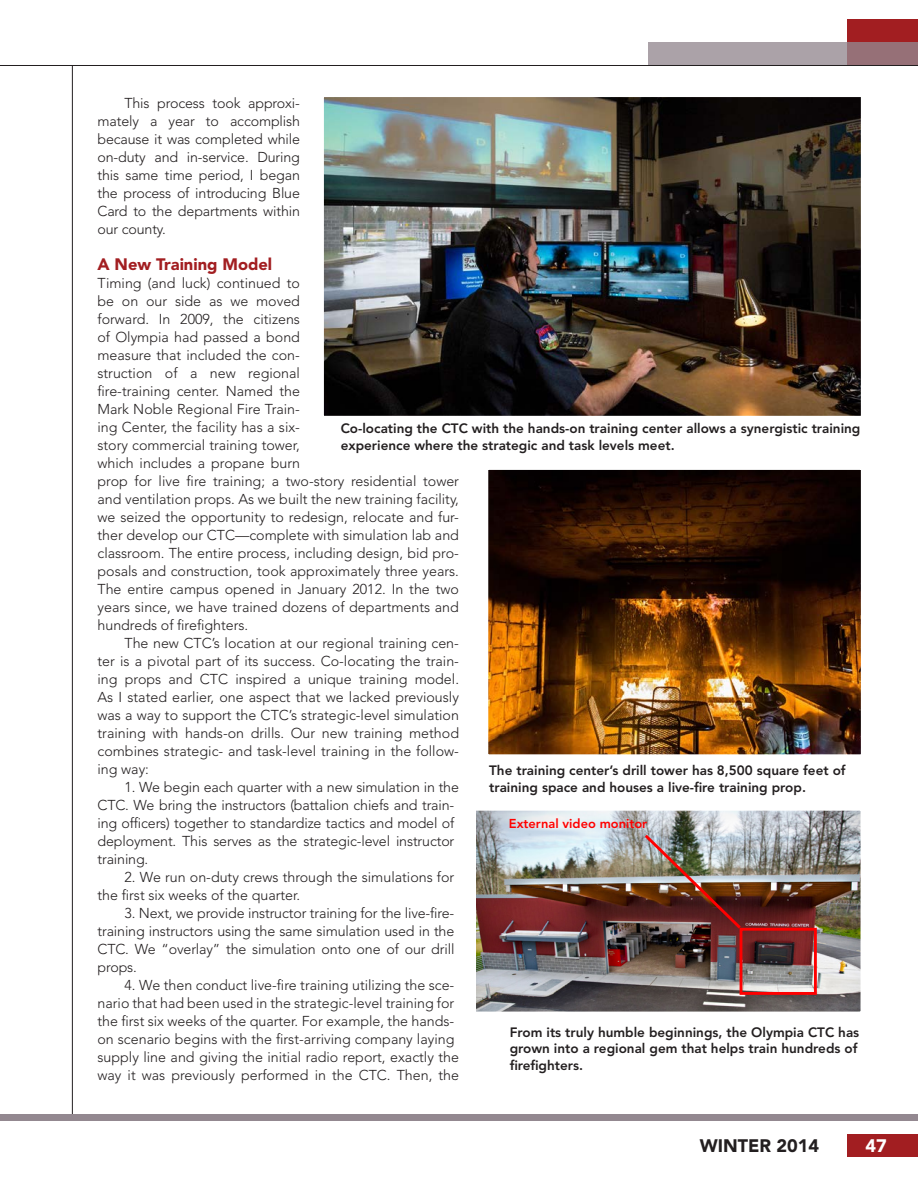
<style>
.page{position:relative;width:918px;height:1188px;background:#fff}
.page>*{position:absolute;margin:0;border:0;box-sizing:border-box;transform-origin:0 0}
.t1{font:900 18px "Avenir";color:#231f20}
.t2{font:900 18px "Avenir";color:#fff}
.Subhead_Style{font:900 16.5px "Avenir";color:#a21e21}
.Body_Copy{font:300 14.25px/18px "Avenir";color:#231f20;text-align:justify}
.No_Indent_Body_Copy{font:300 14.25px/18px "Avenir";color:#231f20}
.t3{font:800 13.5px/16.5px "Avenir";color:#231f20}
.t4{font:800 12.9px "Avenir";color:#f00}
</style>
<div class="page">
<hr style="left:72px;top:65px;width:1px;height:1053px;background:#231f20">
<div style="left:848px;top:19px;width:70px;height:46px;background:#a21e21"></div>
<svg style="left:648px;top:42px;width:270px;height:23px;background:#a5949b"></svg>
<div style="left:847px;top:1134px;width:71px;height:23px;background:#a21e21"></div>
<div style="left:0;top:1114px;width:918px;height:7px;background:#938890"></div>
<hr style="left:0;top:65px;width:918px;height:1px;background:#231f20">
<img style="left:325px;top:98px;width:535px;height:317px">
<img style="left:490px;top:471px;width:370px;height:282px">
<div style="left:478px;top:459px;width:394px;height:306px;border:11px solid #fff"></div>
<img style="left:477px;top:812px;width:383px;height:199px">
<div style="left:468px;top:803px;width:401px;height:217px;border:8px solid #fff"></div>
<div style="left:740px;top:928px;width:77px;height:67px;border:3px solid #f00"></div>
<img style="left:642px;top:832px;width:102px;height:100px">
<p class="Body_Copy" style="left:97px;top:94px;width:204px;text-indent:27px">This process took approxi&shy;mately a year to accomplish because it was completed while on-duty and in-service. During this same time period, I began the process of introducing Blue Card to the departments within our county.</p>
<p class="Subhead_Style" style="left:98px;top:254px;width:176px">A New Training Model</p>
<p class="No_Indent_Body_Copy" style="left:98px;top:274px;width:363px">Timing (and luck) continued to<br>be on our side as we moved<br>forward. In 2009, the citizens<br>of Olympia had passed a bond<br>measure that included the con-<br>struction of a new regional<br>fire-training center. Named the<br>Mark Noble Regional Fire Train-<br>ing Center, the facility has a six-<br>story commercial training tower,<br>which includes a propane burn<br>prop for live fire training; a two-story residential tower and ventilation props. As we built the new training facility, we seized the opportunity to redesign, relocate and fur&shy;ther develop our CTC—complete with simulation lab and classroom. The entire process, including design, bid pro&shy;posals and construction, took approximately three years.<br>The entire campus opened in January 2012. In the two years since, we have trained dozens of departments and hundreds of firefighters.</p>
<p class="Body_Copy" style="left:98px;top:634px;width:363px;text-indent:27px">The new CTC’s location at our regional training cen&shy;ter is a pivotal part of its success. Co-locating the train&shy;ing props and CTC inspired a unique training model.<br>As I stated earlier, one aspect that we lacked previously was a way to support the CTC’s strategic-level simulation training with hands-on drills. Our new training method combines strategic- and task-level training in the follow&shy;ing way:</p>
<p class="Body_Copy" style="left:98px;top:778px;width:363px;text-align:left;text-indent:27px">1. We begin each quarter with a new simulation in the CTC. We bring the instructors (battalion chiefs and train&shy;ing officers) together to standardize tactics and model of deployment. This serves as the strategic-level instructor training.</p>
<p class="Body_Copy" style="left:98px;top:868px;width:358px;text-indent:27px">2. We run on-duty crews through the simulations for the first six weeks of the quarter.</p>
<p class="Body_Copy" style="left:98px;top:904px;width:358px;text-indent:27px">3. Next, we provide instructor training for the live-fire&shy;training instructors using the same simulation used in the CTC. We “overlay” the simulation onto one of our drill props.</p>
<p class="Body_Copy" style="left:98px;top:976px;width:363px;text-align:left;text-indent:27px">4. We then conduct live-fire training utilizing the sce&shy;nario that had been used in the strategic-level training for the first six weeks of the quarter. For example, the hands&shy;on scenario begins with the first-arriving company laying supply line and giving the initial radio report, exactly the way it was previously performed in the CTC. Then, the</p>
<p class="t3" style="left:341px;top:420px;width:521px">Co-locating the CTC with the hands-on training center allows a synergistic training experience where the strategic and task levels meet.</p>
<p class="t3" style="left:489px;top:762px;width:358px">The training center’s drill tower has 8,500 square feet of training space and houses a live-fire training prop.</p>
<p class="t4" style="left:509px;top:816px;width:140px">External video monitor</p>
<p class="t3" style="left:510px;top:1024px;width:351px">From its truly humble beginnings, the Olympia CTC has grown into a regional gem that helps train hundreds of firefighters.</p>
<p class="t1" style="left:700px;top:1135px;width:121px">WINTER 2014</p>
<p class="t2" style="left:866px;top:1135px;width:23px">47</p>
</div>
